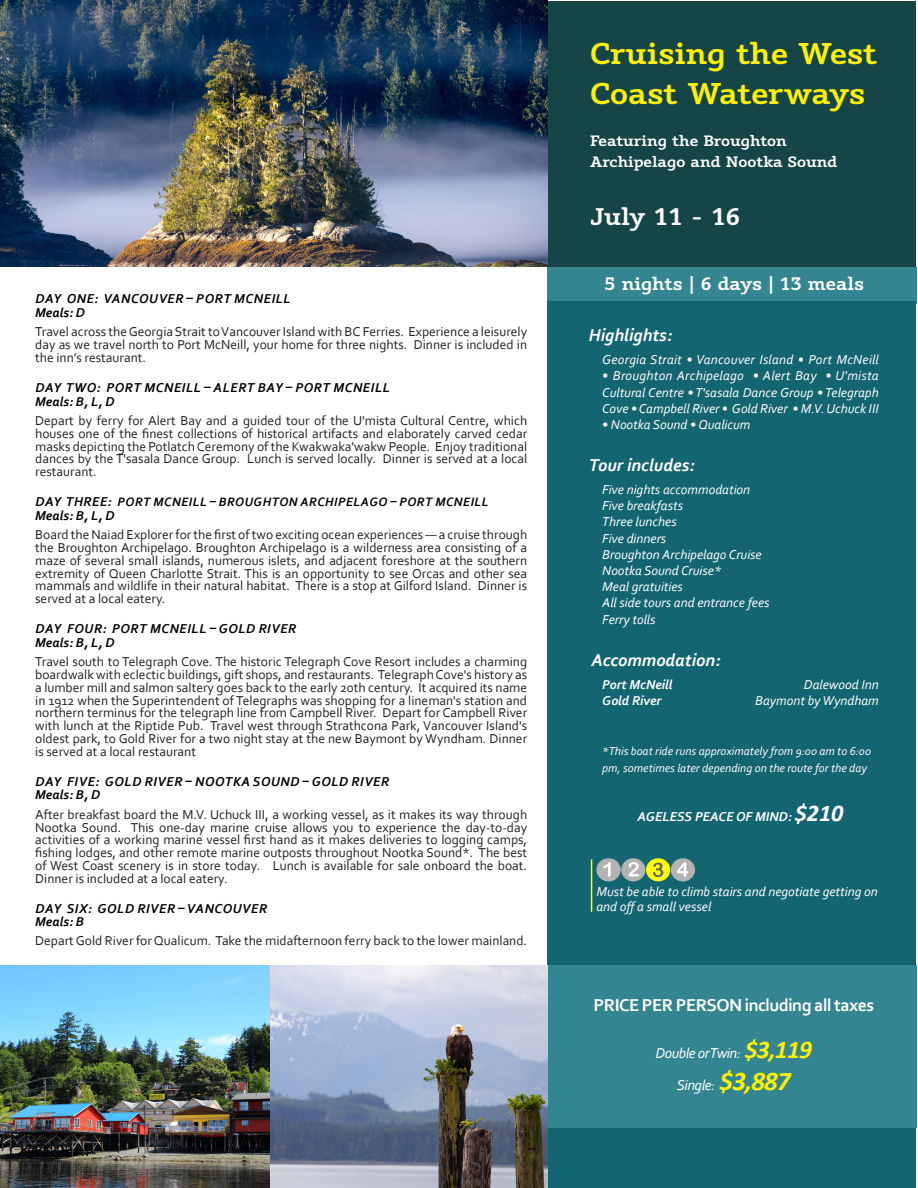
<style>
.page{position:relative;width:918px;height:1188px;background:#fff}
.page>*{position:absolute;margin:0;border:0;box-sizing:border-box;transform-origin:0 0}
.Heading_1_-_Align_Left{font:700 30px/40.5px "Vaccine";color:#fff101}
.Heading_1_-_Align_Left-2{font:700 24px "Vaccine";color:#fff}
.t1{font:italic 700 18px "Corbel";color:#fff}
.t2{font:700 18px "Corbel";letter-spacing:-.03em;color:#fff}
.Heading_1_-_Align_Left-3{font:700 18px "Vaccine";color:#fff}
.Body{font:700 15px/21px "Vaccine";color:#fff}
.t3{font:italic 15px "Corbel";letter-spacing:-.03em;color:#fff}
.t4{font:13.5px/12.8px "Corbel";color:#231f20;text-align:justify}
.t5{font:italic 13.5px/16.2px "Corbel";color:#fff;text-align:justify}
.t6{font:italic 700 13.5px "Corbel";letter-spacing:.04em;color:#000}
.t7{font:italic 700 13.5px "Corbel";color:#fff}
.t8{font:italic 13.5px "Corbel";letter-spacing:.02em;color:#fff}
.t9{font:italic 700 12.75px "Corbel";letter-spacing:.04em;color:#000}
.t10{font:italic 12px/16.5px "Corbel";color:#fff}
.s1{font-size:13.5px}
.s2{font-family:"Calibri";font-size:24px}
.s3{font-family:"Calibri";font-weight:700;font-size:25.5px;color:#fff101}
.s4{font-family:"Calibri";font-weight:700;font-size:27px;color:#fff101}
</style>
<div class="page">
<div style="left:548px;top:1px;width:368px;height:266px;background:#154547"></div>
<img style="left:0;top:1px;width:548px;height:266px">
<div style="left:548px;top:267px;width:369px;height:37px;background:#348592"></div>
<div style="left:548px;top:301px;width:368px;height:887px;background:#136572"></div>
<div style="left:547px;top:965px;width:369px;height:162px;background:#348592"></div>
<img style="left:0;top:965px;width:271px;height:223px">
<img style="left:271px;top:965px;width:277px;height:223px">
<hr style="left:591px;top:859px;width:1px;height:53px;background:#ff0">
<div style="left:646px;top:858px;width:24px;height:23px;background:#ff0;border-radius:50%"></div>
<svg style="left:653px;top:863px;width:10px;height:14px"></svg>
<div style="left:596px;top:858px;width:25px;height:23px;background:#b3b3b3;border-radius:50%"></div>
<svg style="left:603px;top:862px;width:8px;height:15px"></svg>
<div style="left:621px;top:858px;width:24px;height:23px;background:#b3b3b3;border-radius:50%"></div>
<svg style="left:629px;top:862px;width:10px;height:14px"></svg>
<div style="left:671px;top:858px;width:24px;height:23px;background:#b3b3b3;border-radius:50%"></div>
<svg style="left:677px;top:862px;width:11px;height:15px"></svg>
<p class="t6" style="left:35px;top:291px;width:257px">DAY ONE: VANCOUVER – PORT MCNEILL</p>
<p class="t6" style="left:35px;top:304px;width:51px">Meals: D</p>
<p class="t4" style="left:35px;top:325px;width:493px">Travel across the Georgia Strait to Vancouver Island with BC Ferries. Experience a leisurely day as we travel north to Port McNeill, your home for three nights. Dinner is included in the inn’s restaurant.</p>
<p class="t6" style="left:35px;top:379px;width:356px">DAY TWO: PORT MCNEILL – ALERT BAY – PORT MCNEILL</p>
<p class="t6" style="left:35px;top:393px;width:81px">Meals: B, L, D</p>
<p class="t4" style="left:35px;top:414px;width:494px">Depart by ferry for Alert Bay and a guided tour of the U'mista Cultural Centre, which houses one of the finest collections of historical artifacts and elaborately carved cedar masks depicting the Potlatch Ceremony of the Kwakwaka'wakw People. Enjoy traditional dances by the T'sasala Dance Group. Lunch is served locally. Dinner is served at a local restaurant.</p>
<p class="t9" style="left:35px;top:494px;width:455px"><span class="s1">DAY THREE:</span> PORT MCNEILL – BROUGHTON ARCHIPELAGO – PORT MCNEILL</p>
<p class="t6" style="left:35px;top:507px;width:81px">Meals: B, L, D</p>
<p class="t4" style="left:35px;top:528px;width:494px">Board the Naiad Explorer for the first of two exciting ocean experiences — a cruise through the Broughton Archipelago. Broughton Archipelago is a wilderness area consisting of a maze of several small islands, numerous islets, and adjacent foreshore at the southern extremity of Queen Charlotte Strait. This is an opportunity to see Orcas and other sea mammals and wildlife in their natural habitat. There is a stop at Gilford Island. Dinner is served at a local eatery.</p>
<p class="t6" style="left:35px;top:621px;width:262px">DAY FOUR: PORT MCNEILL – GOLD RIVER</p>
<p class="t6" style="left:35px;top:634px;width:81px">Meals: B, L, D</p>
<p class="t4" style="left:35px;top:655px;width:494px">Travel south to Telegraph Cove. The historic Telegraph Cove Resort includes a charming boardwalk with eclectic buildings, gift shops, and restaurants. Telegraph Cove's history as a lumber mill and salmon saltery goes back to the early 20th century. It acquired its name in 1912 when the Superintendent of Telegraphs was shopping for a lineman's station and northern terminus for the telegraph line from Campbell River. Depart for Campbell River with lunch at the Riptide Pub. Travel west through Strathcona Park, Vancouver Island's oldest park, to Gold River for a two night stay at the new Baymont by Wyndham. Dinner is served at a local restaurant</p>
<p class="t6" style="left:35px;top:773px;width:355px">DAY FIVE: GOLD RIVER – NOOTKA SOUND – GOLD RIVER</p>
<p class="t6" style="left:35px;top:787px;width:67px">Meals: B, D</p>
<p class="t4" style="left:35px;top:808px;width:494px">After breakfast board the M.V. Uchuck III, a working vessel, as it makes its way through Nootka Sound. This one-day marine cruise allows you to experience the day-to-day activities of a working marine vessel first hand as it makes deliveries to logging camps, fishing lodges, and other remote marine outposts throughout Nootka Sound*. The best of West Coast scenery is in store today. Lunch is available for sale onboard the boat.<br>Dinner is included at a local eatery.</p>
<p class="t6" style="left:35px;top:900px;width:233px">DAY SIX: GOLD RIVER – VANCOUVER</p>
<p class="t6" style="left:35px;top:914px;width:50px">Meals: B</p>
<p class="t4" style="left:35px;top:934px;width:494px">Depart Gold River for Qualicum. Take the midafternoon ferry back to the lower mainland.</p>
<p class="Heading_1_-_Align_Left" style="left:590px;top:34px;width:288px">Cruising the West<br>Coast Waterways</p>
<p class="Body" style="left:590px;top:130px;width:249px">Featuring the Broughton<br>Archipelago and Nootka Sound</p>
<p class="Heading_1_-_Align_Left-2" style="left:590px;top:201px;width:152px">July 11 - 16</p>
<p class="Heading_1_-_Align_Left-3" style="left:605px;top:272px;width:261px">5 nights | 6 days | 13 meals</p>
<p class="t1" style="left:589px;top:324px;width:85px">Highlights:</p>
<p class="t8" style="left:602px;top:351px;width:278px">Georgia Strait • Vancouver Island • Port McNeill</p>
<p class="t5" style="left:602px;top:368px;width:278px">• Broughton Archipelago • Alert Bay • U'mista Cultural Centre • T'sasala Dance Group • Telegraph Cove • Campbell River • Gold River • M.V. Uchuck III</p>
<p class="t5" style="left:602px;top:416px;width:150px">• Nootka Sound • Qualicum</p>
<p class="t1" style="left:589px;top:454px;width:108px">Tour includes:</p>
<p class="t5" style="left:602px;top:481px;width:149px">Five nights accommodation</p>
<p class="t5" style="left:602px;top:497px;width:82px">Five breakfasts</p>
<p class="t5" style="left:602px;top:514px;width:76px">Three lunches</p>
<p class="t5" style="left:602px;top:530px;width:66px">Five dinners</p>
<p class="t5" style="left:602px;top:546px;width:161px">Broughton Archipelago Cruise</p>
<p class="t5" style="left:602px;top:562px;width:121px">Nootka Sound Cruise*</p>
<p class="t5" style="left:602px;top:578px;width:82px">Meal gratuities</p>
<p class="t5" style="left:602px;top:595px;width:169px">All side tours and entrance fees</p>
<p class="t5" style="left:602px;top:611px;width:55px">Ferry tolls</p>
<p class="t1" style="left:591px;top:648px;width:131px">Accommodation:</p>
<p class="t7" style="left:602px;top:676px;width:72px">Port McNeill</p>
<p class="t5" style="left:804px;top:676px;width:76px">Dalewood Inn</p>
<p class="t7" style="left:602px;top:692px;width:61px">Gold River</p>
<p class="t5" style="left:755px;top:692px;width:125px">Baymont by Wyndham</p>
<p class="t10" style="left:602px;top:742px;width:270px">*This boat ride runs approximately from 9:00 am to 6:00 pm, sometimes later depending on the route for the day</p>
<p class="t7" style="left:638px;top:808px;width:207px">AGELESS PEACE OF MIND: <span class="s2">$210</span></p>
<p class="t5" style="left:596px;top:884px;width:283px;line-height:15px">Must be able to climb stairs and negotiate getting on and off a small vessel</p>
<p class="t2" style="left:594px;top:994px;width:282px">PRICE PER PERSON including all taxes</p>
<p class="t3" style="left:656px;top:1043px;width:158px">Double or Twin: <span class="s3">$3,119</span></p>
<p class="t3" style="left:677px;top:1076px;width:116px">Single: <span class="s4">$3,887</span></p>
</div>
